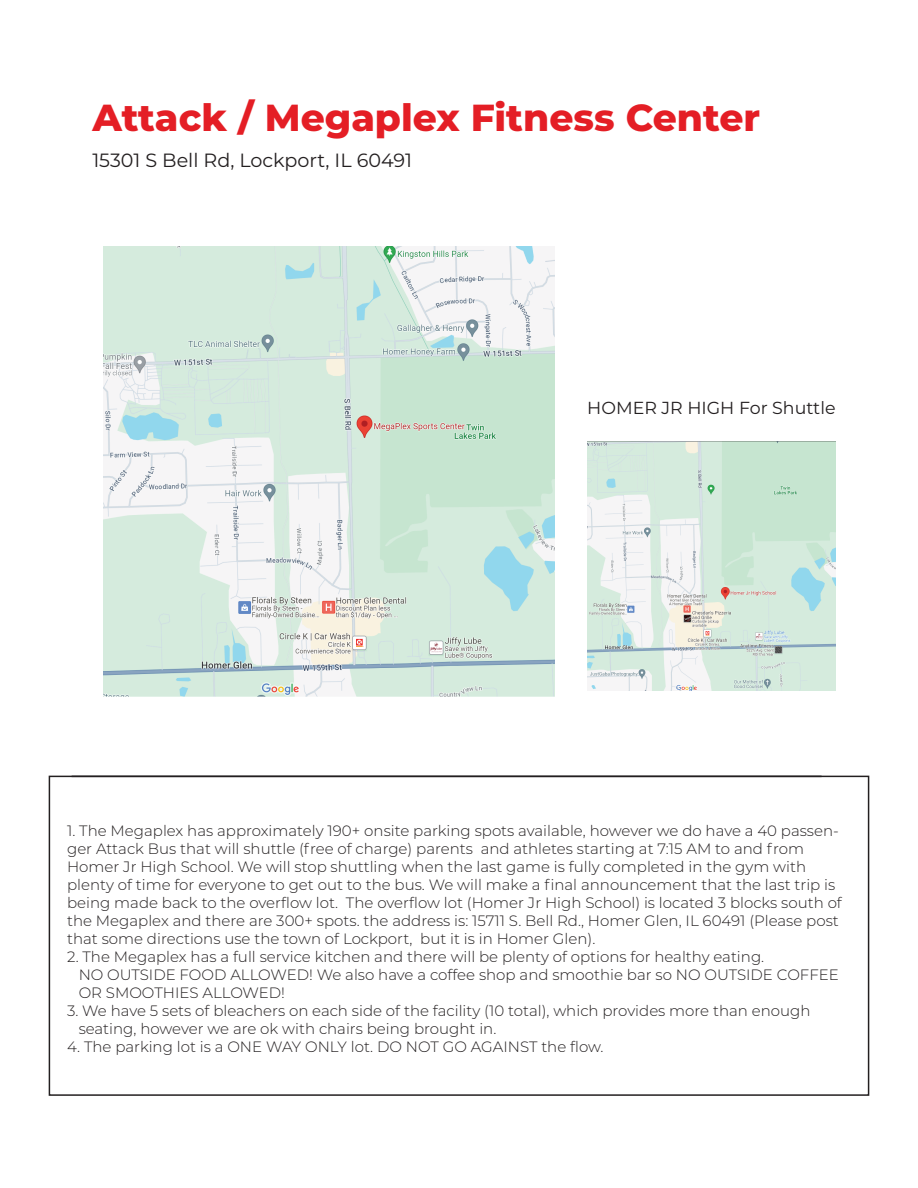
<style>
.page{position:relative;width:918px;height:1188px;background:#fff}
.page>*{position:absolute;margin:0;border:0;box-sizing:border-box;transform-origin:0 0}
.t1{font:800 37.65px "Montserrat";color:#e41e25}
.t2{font:19.2px "Montserrat";color:#231f20}
.t3{font:17.4px "Montserrat";color:#231f20}
.t4{font:300 15px/18px "Montserrat";color:#231f20}
</style>
<div class="page">
<img style="left:104px;top:246px;width:450px;height:451px">
<img style="left:587px;top:442px;width:249px;height:248px">
<div style="left:49px;top:776px;width:820px;height:320px;border:2px solid #231f20"></div>
<h1 class="t1" style="left:92px;top:90px;width:669px">Attack / Megaplex Fitness Center</h1>
<p class="t2" style="left:92px;top:147px;width:321px">15301 S Bell Rd, Lockport, IL 60491</p>
<p class="t3" style="left:587px;top:396px;width:250px">HOMER JR HIGH For Shuttle</p>
<p class="t4" style="left:67px;top:821px;width:776px">1. The Megaplex has approximately 190+ onsite parking spots available, however we do have a 40 passen&shy;ger Attack Bus that will shuttle (free of charge) parents and athletes starting at 7:15 AM to and from Homer Jr High School. We will stop shuttling when the last game is fully completed in the gym with plenty of time for everyone to get out to the bus. We will make a final announcement that the last trip is being made back to the overflow lot. The overflow lot (Homer Jr High School) is located 3 blocks south of the Megaplex and there are 300+ spots. the address is: 15711 S. Bell Rd., Homer Glen, IL 60491 (Please post that some directions use the town of Lockport, but it is in Homer Glen).</p>
<p class="t4" style="left:79px;top:947px;width:762px;text-indent:-12px">2. The Megaplex has a full service kitchen and there will be plenty of options for healthy eating.<br>NO OUTSIDE FOOD ALLOWED! We also have a coffee shop and smoothie bar so NO OUTSIDE COFFEE<br>OR SMOOTHIES ALLOWED!</p>
<p class="t4" style="left:79px;top:1001px;width:733px;text-indent:-12px">3. We have 5 sets of bleachers on each side of the facility (10 total), which provides more than enough seating, however we are ok with chairs being brought in.</p>
<p class="t4" style="left:67px;top:1037px;width:538px">4. The parking lot is a ONE WAY ONLY lot. DO NOT GO AGAINST the flow.</p>
</div>
